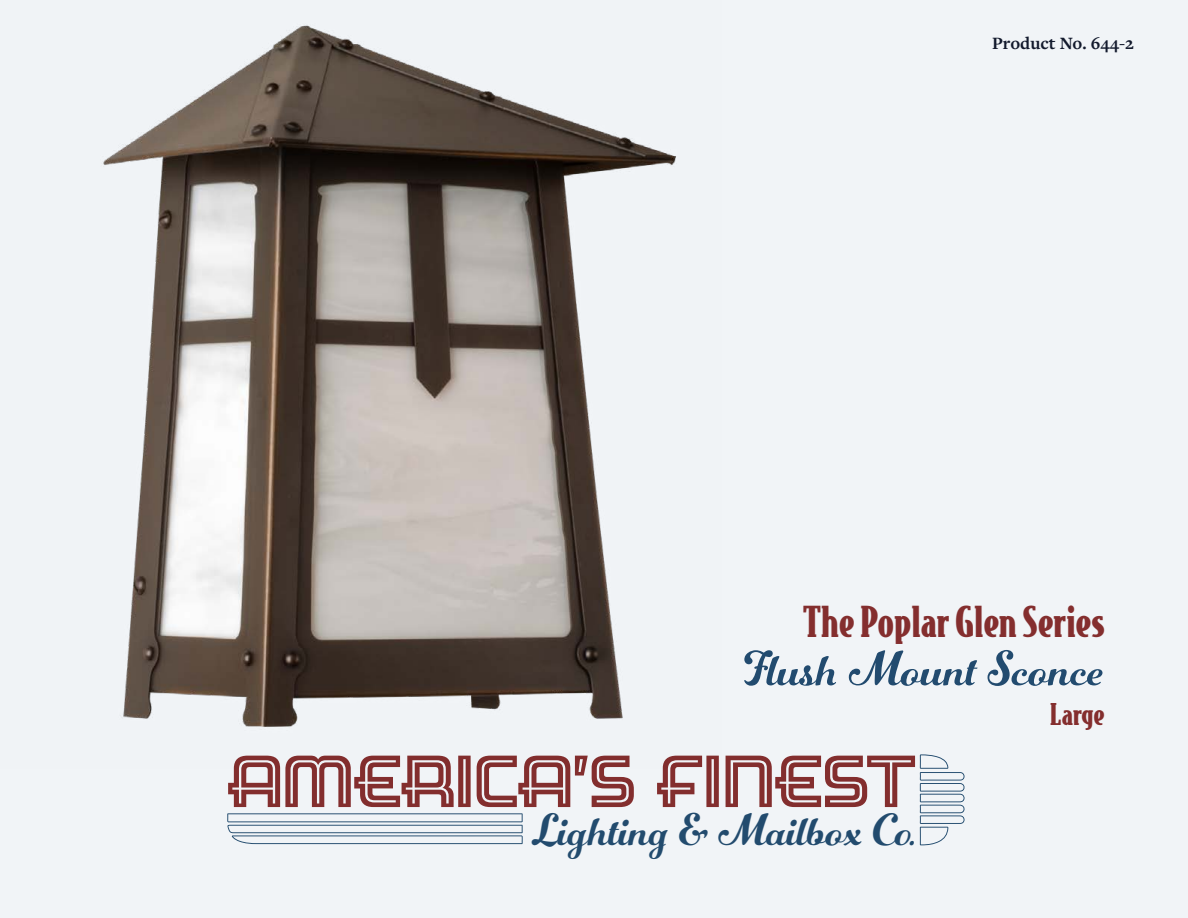
<style>
.page{position:relative;width:1188px;height:918px;background:#f1f4f7}
.page>*{position:absolute;margin:0;border:0;box-sizing:border-box;transform-origin:0 0}
.t1{font:70.8px "Hotel";letter-spacing:-.005em;color:#832e2e}
.t2{font:51px "Number Five Smooth";color:#224b6f}
.t3{font:46.95px "Number Five Smooth";color:#224b6e}
.t4{font:900 40.5px "Bodega Serif";color:#842e2e}
.t5{font:900 28.5px "Bodega Serif";color:#842e2e}
.t6{font:700 18px "Freight Text Pro";color:#131a2d}
</style>
<div class="page">
<svg style="left:227px;top:813px;width:296px;height:31px"></svg>
<svg style="left:920px;top:754px;width:45px;height:91px"></svg>
<img style="left:103px;top:25px;width:573px;height:702px">
<p class="t6" style="left:992px;top:31px;width:143px">Product No. 644-2</p>
<p class="t4" style="left:803px;top:595px;width:303px">The Poplar Glen Series</p>
<p class="t2" style="left:744px;top:638px;width:362px">Flush Mount Sconce</p>
<h1 class="t1" style="left:227px;top:744px;width:691px">AMERICA’S FINEST</h1>
<p class="t3" style="left:532px;top:801px;width:386px">Lighting &amp; Mailbox Co.</p>
<p class="t5" style="left:1050px;top:695px;width:56px">Large</p>
</div>
